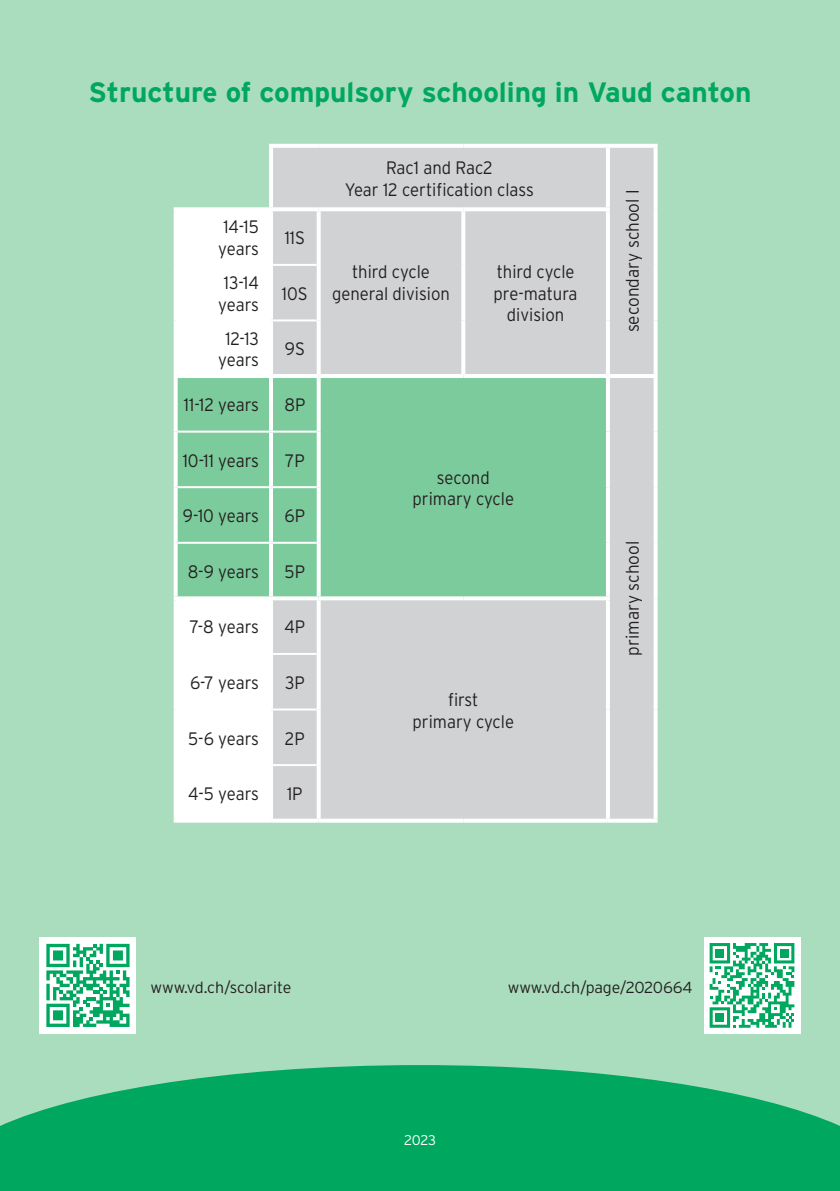
<style>
.page{position:relative;width:840px;height:1191px;background:#fff}
.page>*{position:absolute;margin:0;border:0;box-sizing:border-box;transform-origin:0 0}
.t1{font:700 28px "Interstate";color:#00a75f}
.t2{font:300 18px/21.6px "Interstate";color:#231f20;text-align:center;scale:.93 1}
.t3{font:300 18px "Interstate";color:#231f20;scale:.95 1}
.t4{font:300 16px "Interstate";letter-spacing:-.01em;color:#231f20}
.t5{font:300 14px "Interstate";color:#fff}
</style>
<div class="page">
<div style="left:0;top:0;width:839px;height:1191px;background:#aaddbd"></div>
<svg style="left:0;top:1065px;width:839px;height:126px;fill:#00a75f"></svg>
<div style="left:273px;top:148px;width:380px;height:670px;background:#d1d2d4"></div>
<div style="left:177px;top:211px;width:92px;height:607px;background:#fff"></div>
<div style="left:273px;top:211px;width:188px;height:163px;background:#d1d2d4"></div>
<div style="left:177px;top:378px;width:428px;height:218px;background:#7ccb9c"></div>
<svg style="left:605px;top:600px;width:4px;height:54px"></svg>
<svg style="left:605px;top:654px;width:4px;height:55px"></svg>
<svg style="left:605px;top:709px;width:4px;height:56px"></svg>
<svg style="left:605px;top:765px;width:4px;height:53px"></svg>
<svg style="left:318px;top:818px;width:145px;height:4px"></svg>
<svg style="left:463px;top:818px;width:144px;height:4px"></svg>
<svg style="left:607px;top:818px;width:50px;height:4px"></svg>
<svg style="left:605px;top:148px;width:4px;height:59px"></svg>
<hr style="left:607px;top:144px;width:50px;height:4px;background:#fff">
<svg style="left:653px;top:148px;width:4px;height:61px"></svg>
<svg style="left:653px;top:209px;width:4px;height:56px"></svg>
<svg style="left:653px;top:265px;width:4px;height:55px"></svg>
<svg style="left:653px;top:320px;width:4px;height:54px"></svg>
<svg style="left:653px;top:378px;width:4px;height:53px"></svg>
<svg style="left:653px;top:431px;width:4px;height:56px"></svg>
<svg style="left:653px;top:487px;width:4px;height:56px"></svg>
<svg style="left:653px;top:543px;width:4px;height:55px"></svg>
<svg style="left:653px;top:598px;width:4px;height:56px"></svg>
<svg style="left:653px;top:654px;width:4px;height:55px"></svg>
<svg style="left:653px;top:709px;width:4px;height:56px"></svg>
<svg style="left:653px;top:765px;width:4px;height:53px"></svg>
<svg style="left:173px;top:765px;width:4px;height:53px"></svg>
<hr style="left:173px;top:818px;width:98px;height:4px;background:#fff">
<svg style="left:271px;top:818px;width:47px;height:4px"></svg>
<svg style="left:173px;top:211px;width:4px;height:54px"></svg>
<hr style="left:269px;top:211px;width:4px;height:53px;background:#fff">
<svg style="left:318px;top:207px;width:145px;height:4px"></svg>
<svg style="left:316px;top:211px;width:4px;height:54px"></svg>
<svg style="left:463px;top:207px;width:146px;height:4px"></svg>
<svg style="left:461px;top:211px;width:4px;height:54px"></svg>
<svg style="left:605px;top:211px;width:4px;height:54px"></svg>
<svg style="left:461px;top:265px;width:4px;height:55px"></svg>
<svg style="left:605px;top:265px;width:4px;height:55px"></svg>
<svg style="left:461px;top:320px;width:4px;height:54px"></svg>
<svg style="left:605px;top:320px;width:4px;height:54px"></svg>
<svg style="left:173px;top:265px;width:4px;height:55px"></svg>
<hr style="left:269px;top:266px;width:4px;height:53px;background:#fff">
<svg style="left:316px;top:265px;width:4px;height:55px"></svg>
<svg style="left:173px;top:320px;width:4px;height:54px"></svg>
<hr style="left:269px;top:321px;width:4px;height:53px;background:#fff">
<svg style="left:316px;top:320px;width:4px;height:54px"></svg>
<svg style="left:173px;top:378px;width:4px;height:53px"></svg>
<hr style="left:269px;top:378px;width:4px;height:52px;background:#fff">
<hr style="left:318px;top:374px;width:145px;height:4px;background:#fff">
<svg style="left:316px;top:378px;width:4px;height:53px"></svg>
<hr style="left:463px;top:374px;width:144px;height:4px;background:#fff">
<hr style="left:607px;top:374px;width:50px;height:4px;background:#fff">
<svg style="left:605px;top:378px;width:4px;height:53px"></svg>
<svg style="left:605px;top:431px;width:4px;height:56px"></svg>
<svg style="left:605px;top:487px;width:4px;height:56px"></svg>
<svg style="left:605px;top:543px;width:4px;height:53px"></svg>
<svg style="left:173px;top:431px;width:4px;height:56px"></svg>
<hr style="left:269px;top:432px;width:4px;height:54px;background:#fff">
<svg style="left:316px;top:431px;width:4px;height:56px"></svg>
<svg style="left:173px;top:487px;width:4px;height:56px"></svg>
<hr style="left:269px;top:488px;width:4px;height:54px;background:#fff">
<svg style="left:316px;top:487px;width:4px;height:56px"></svg>
<svg style="left:173px;top:543px;width:4px;height:53px"></svg>
<hr style="left:269px;top:544px;width:4px;height:52px;background:#fff">
<svg style="left:316px;top:543px;width:4px;height:53px"></svg>
<svg style="left:173px;top:600px;width:4px;height:54px"></svg>
<hr style="left:269px;top:600px;width:4px;height:53px;background:#fff">
<svg style="left:318px;top:596px;width:145px;height:4px"></svg>
<svg style="left:316px;top:600px;width:4px;height:54px"></svg>
<svg style="left:463px;top:596px;width:146px;height:4px"></svg>
<svg style="left:316px;top:765px;width:4px;height:53px"></svg>
<svg style="left:173px;top:654px;width:4px;height:55px"></svg>
<hr style="left:269px;top:655px;width:4px;height:53px;background:#fff">
<svg style="left:316px;top:654px;width:4px;height:55px"></svg>
<svg style="left:173px;top:709px;width:4px;height:56px"></svg>
<hr style="left:269px;top:710px;width:4px;height:54px;background:#fff">
<svg style="left:316px;top:709px;width:4px;height:56px"></svg>
<hr style="left:177px;top:264px;width:94px;height:2px;background:#fff">
<hr style="left:271px;top:264px;width:45px;height:2px;background:#fff">
<hr style="left:177px;top:430px;width:94px;height:2px;background:#fff">
<hr style="left:271px;top:430px;width:45px;height:2px;background:#fff">
<hr style="left:177px;top:486px;width:94px;height:2px;background:#fff">
<hr style="left:271px;top:486px;width:45px;height:2px;background:#fff">
<hr style="left:177px;top:542px;width:94px;height:2px;background:#fff">
<hr style="left:271px;top:542px;width:45px;height:2px;background:#fff">
<hr style="left:177px;top:653px;width:94px;height:2px;background:#fff">
<hr style="left:271px;top:653px;width:45px;height:2px;background:#fff">
<hr style="left:177px;top:708px;width:94px;height:2px;background:#fff">
<hr style="left:271px;top:708px;width:45px;height:2px;background:#fff">
<hr style="left:177px;top:764px;width:94px;height:2px;background:#fff">
<hr style="left:271px;top:764px;width:45px;height:2px;background:#fff">
<svg style="left:173px;top:596px;width:98px;height:4px"></svg>
<svg style="left:271px;top:596px;width:47px;height:4px"></svg>
<hr style="left:173px;top:374px;width:98px;height:4px;background:#fff">
<hr style="left:271px;top:374px;width:47px;height:4px;background:#fff">
<hr style="left:177px;top:319px;width:94px;height:2px;background:#fff">
<hr style="left:271px;top:319px;width:45px;height:2px;background:#fff">
<svg style="left:173px;top:207px;width:98px;height:4px"></svg>
<svg style="left:271px;top:207px;width:47px;height:4px"></svg>
<hr style="left:269px;top:144px;width:49px;height:4px;background:#fff">
<hr style="left:318px;top:144px;width:145px;height:4px;background:#fff">
<hr style="left:463px;top:144px;width:144px;height:4px;background:#fff">
<hr style="left:269px;top:148px;width:4px;height:59px;background:#fff">
<hr style="left:269px;top:766px;width:4px;height:52px;background:#fff">
<div style="left:40px;top:937px;width:96px;height:96px;background:#fff"></div>
<svg style="left:46px;top:943px;width:83px;height:84px"></svg>
<div style="left:703px;top:937px;width:96px;height:96px;background:#fff"></div>
<svg style="left:709px;top:943px;width:85px;height:84px"></svg>
<div style="left:715px;top:949px;width:8px;height:8px;background:#00a75f"></div>
<div style="left:779px;top:949px;width:9px;height:8px;background:#00a75f"></div>
<div style="left:715px;top:1013px;width:8px;height:9px;background:#00a75f"></div>
<h1 class="t1" style="left:89px;top:76px;width:664px">Structure of compulsory schooling in Vaud canton</h1>
<p class="t2" style="left:218px;top:216px;width:45px;text-align:left">14-15 years</p>
<p class="t2" style="left:284px;top:227px;width:23px">11S</p>
<p class="t2" style="left:218px;top:272px;width:45px">13-14 years</p>
<p class="t2" style="left:282px;top:282px;width:29px">10S</p>
<p class="t2" style="left:218px;top:327px;width:45px">12-13 years</p>
<p class="t2" style="left:284px;top:338px;width:23px">9S</p>
<p class="t2" style="left:184px;top:394px;width:82px">11-12 years</p>
<p class="t2" style="left:284px;top:394px;width:24px">8P</p>
<p class="t2" style="left:183px;top:449px;width:83px">10-11 years</p>
<p class="t2" style="left:285px;top:449px;width:23px">7P</p>
<p class="t2" style="left:183px;top:505px;width:83px">9-10 years</p>
<p class="t2" style="left:284px;top:505px;width:24px">6P</p>
<p class="t2" style="left:187px;top:560px;width:78px">8-9 years</p>
<p class="t2" style="left:284px;top:560px;width:23px">5P</p>
<p class="t2" style="left:190px;top:616px;width:76px">7-8 years</p>
<p class="t2" style="left:284px;top:616px;width:24px">4P</p>
<p class="t2" style="left:190px;top:671px;width:76px">6-7 years</p>
<p class="t2" style="left:285px;top:671px;width:23px">3P</p>
<p class="t2" style="left:188px;top:727px;width:77px">5-6 years</p>
<p class="t2" style="left:285px;top:727px;width:23px">2P</p>
<p class="t2" style="left:188px;top:783px;width:77px">4-5 years</p>
<p class="t2" style="left:287px;top:783px;width:18px">1P</p>
<p class="t2" style="left:345px;top:157px;width:205px">Rac1 and Rac2<br>Year 12 certification class</p>
<p class="t2" style="left:332px;top:261px;width:128px">third cycle general division</p>
<p class="t2" style="left:493px;top:261px;width:92px">third cycle pre-matura division</p>
<p class="t2" style="left:412px;top:466px;width:111px">second primary cycle</p>
<p class="t2" style="left:412px;top:688px;width:111px">first<br>primary cycle</p>
<p class="t3" style="left:622px;top:332px;width:152px;rotate:-90deg">secondary school I</p>
<p class="t3" style="left:622px;top:656px;width:122px;rotate:-90deg">primary school</p>
<p class="t4" style="left:150px;top:978px;width:142px">www.vd.ch/scolarite</p>
<p class="t4" style="left:507px;top:978px;width:186px">www.vd.ch/page/2020664</p>
<p class="t5" style="left:404px;top:1132px;width:33px">2023</p>
</div>
